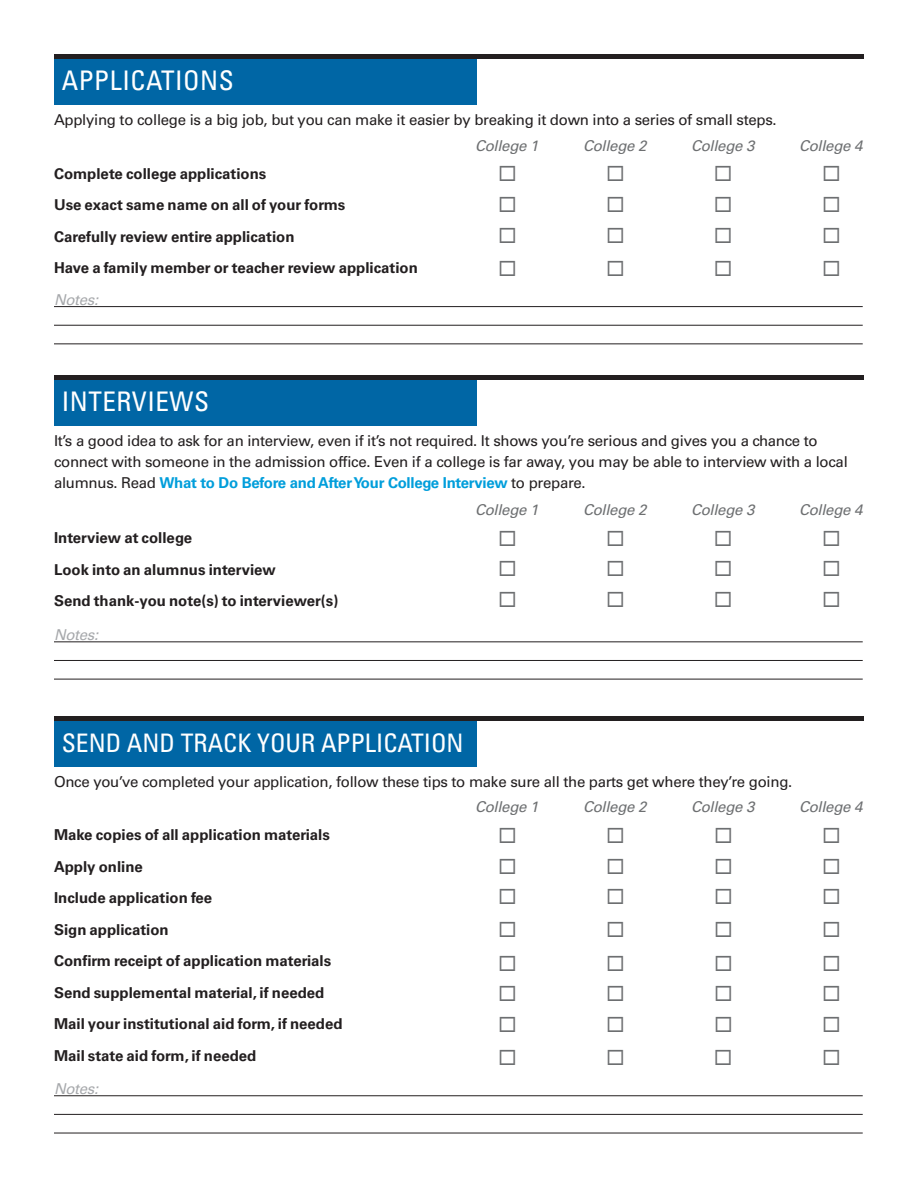
<style>
.page{position:relative;width:918px;height:1188px;background:#fff}
.page>*{position:absolute;margin:0;border:0;box-sizing:border-box;transform-origin:0 0}
.t1{font:condensed 27px "Univers LT Std";letter-spacing:.02em;color:#fff}
.t2{font:condensed 25.5px "Univers LT Std";color:#fff}
.t3{font:15px/21px "Univers LT Std";letter-spacing:-.02em;color:#231f20}
.t4{font:700 15px "Univers LT Std";color:#231f20}
.t5{font:italic 15px "Univers LT Std";letter-spacing:-.02em;color:#6d6f71}
.t6{font:italic 15px "Univers LT Std";letter-spacing:-.02em;color:#a7a9ac}
.s1{font-weight:700;color:#009edb}
</style>
<div class="page">
<div style="left:54px;top:59px;width:423px;height:46px;background:#0066a5"></div>
<hr style="left:54px;top:55px;width:810px;height:4px;background:#231f20">
<div style="left:54px;top:380px;width:423px;height:46px;background:#0066a5"></div>
<hr style="left:54px;top:376px;width:810px;height:4px;background:#231f20">
<div style="left:54px;top:721px;width:423px;height:45px;background:#0066a5"></div>
<div style="left:54px;top:716px;width:810px;height:5px;background:#231f20"></div>
<hr style="left:54px;top:1096px;width:809px;height:1px;background:#231f20">
<hr style="left:54px;top:642px;width:809px;height:1px;background:#231f20">
<hr style="left:54px;top:306px;width:809px;height:1px;background:#231f20">
<hr style="left:54px;top:1114px;width:809px;height:1px;background:#231f20">
<hr style="left:54px;top:660px;width:809px;height:1px;background:#231f20">
<hr style="left:54px;top:325px;width:809px;height:1px;background:#231f20">
<hr style="left:54px;top:1133px;width:809px;height:1px;background:#231f20">
<hr style="left:54px;top:679px;width:809px;height:1px;background:#231f20">
<hr style="left:54px;top:344px;width:809px;height:1px;background:#231f20">
<h2 class="t1" style="left:62px;top:63px;width:173px">APPLICATIONS</h2>
<p class="t3" style="left:54px;top:110px;width:724px">Applying to college is a big job, but you can make it easier by breaking it down into a series of small steps.</p>
<p class="t5" style="left:475px;top:137px;width:65px">College 1</p>
<p class="t5" style="left:583px;top:137px;width:65px">College 2</p>
<p class="t5" style="left:691px;top:137px;width:65px">College 3</p>
<p class="t5" style="left:799px;top:137px;width:65px">College 4</p>
<p class="t4" style="left:54px;top:165px;width:214px">Complete college applications</p>
<p class="t4" style="left:54px;top:196px;width:293px">Use exact same name on all of your forms</p>
<p class="t4" style="left:54px;top:228px;width:242px">Carefully review entire application</p>
<p class="t4" style="left:54px;top:259px;width:365px">Have a family member or teacher review application</p>
<p class="t6" style="left:54px;top:291px;width:46px">Notes:</p>
<h2 class="t1" style="left:62px;top:384px;width:149px">INTERVIEWS</h2>
<p class="t3" style="left:54px;top:431px;width:795px">It’s a good idea to ask for an interview, even if it’s not required. It shows you’re serious and gives you a chance to connect with someone in the admission office. Even if a college is far away, you may be able to interview with a local alumnus. Read <span class="s1">What to Do Before and After Your College Interview</span> to prepare.</p>
<p class="t5" style="left:475px;top:501px;width:65px">College 1</p>
<p class="t5" style="left:583px;top:501px;width:65px">College 2</p>
<p class="t5" style="left:691px;top:501px;width:65px">College 3</p>
<p class="t5" style="left:799px;top:501px;width:65px">College 4</p>
<p class="t4" style="left:54px;top:529px;width:140px">Interview at college</p>
<p class="t4" style="left:54px;top:561px;width:223px">Look into an alumnus interview</p>
<p class="t4" style="left:54px;top:592px;width:286px">Send thank-you note(s) to interviewer(s)</p>
<p class="t6" style="left:54px;top:626px;width:46px">Notes:</p>
<h2 class="t2" style="left:62px;top:727px;width:403px">SEND AND TRACK YOUR APPLICATION</h2>
<p class="t3" style="left:54px;top:771px;width:740px">Once you’ve completed your application, follow these tips to make sure all the parts get where they’re going.</p>
<p class="t4" style="left:54px;top:826px;width:277px">Make copies of all application materials</p>
<p class="t4" style="left:54px;top:858px;width:90px">Apply online</p>
<p class="t4" style="left:54px;top:889px;width:160px">Include application fee</p>
<p class="t4" style="left:54px;top:921px;width:116px">Sign application</p>
<p class="t4" style="left:54px;top:952px;width:279px">Confirm receipt of application materials</p>
<p class="t4" style="left:54px;top:984px;width:272px">Send supplemental material, if needed</p>
<p class="t4" style="left:54px;top:1015px;width:290px">Mail your institutional aid form, if needed</p>
<p class="t4" style="left:54px;top:1047px;width:204px">Mail state aid form, if needed</p>
<p class="t6" style="left:54px;top:1080px;width:46px">Notes:</p>
<p class="t5" style="left:475px;top:798px;width:65px">College 1</p>
<p class="t5" style="left:583px;top:798px;width:65px">College 2</p>
<p class="t5" style="left:691px;top:798px;width:65px">College 3</p>
<p class="t5" style="left:799px;top:798px;width:65px">College 4</p>
</div>
